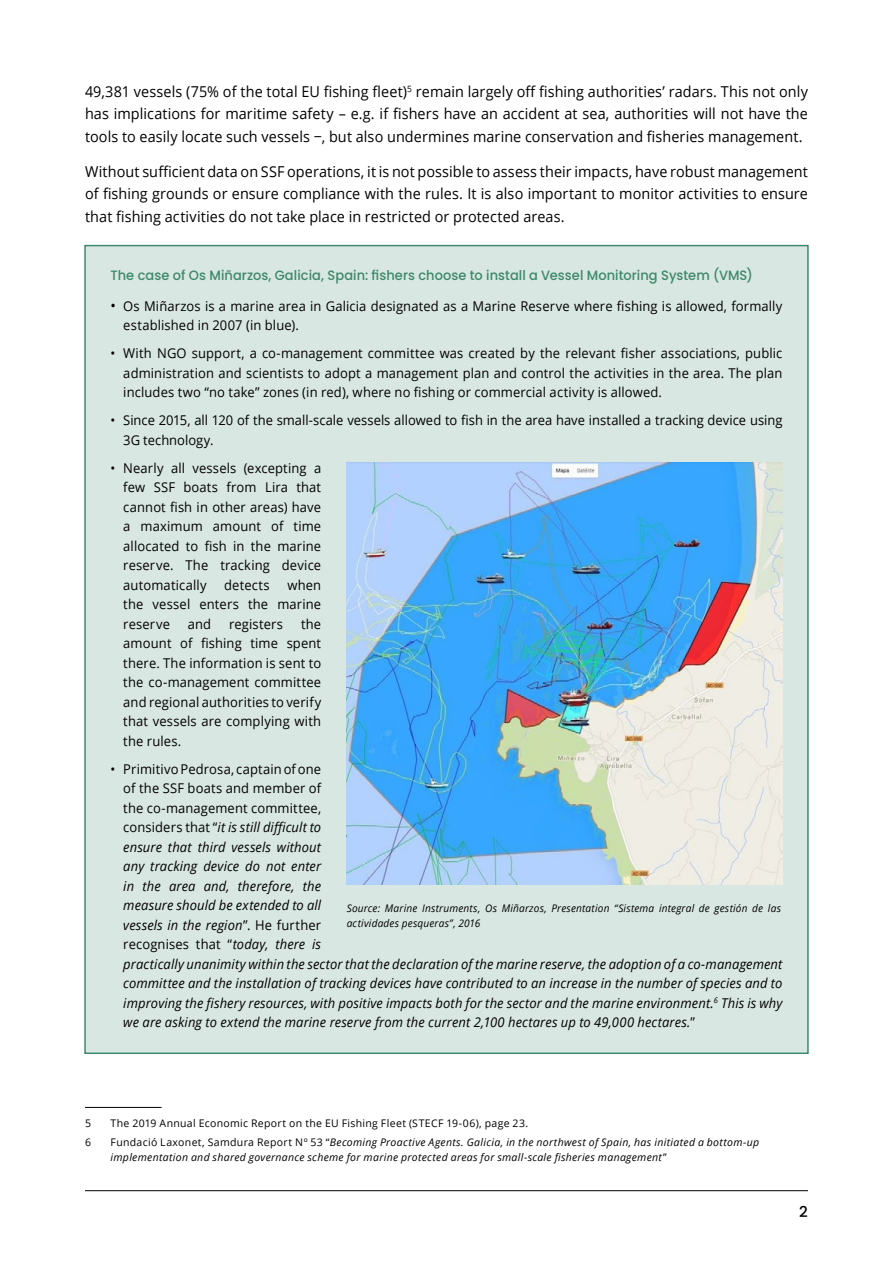
<style>
.page{position:relative;width:893px;height:1263px;background:#fff}
.page>*{position:absolute;margin:0;border:0;box-sizing:border-box;transform-origin:0 0}
.t1{font:15px/22.5px "Open Sans";letter-spacing:.005em;color:#000;text-align:justify;scale:.96 1}
.t2{font:500 15px "Poppins";color:#000}
.t3{font:13.5px/19.5px "Open Sans";letter-spacing:.01em;color:#000;text-align:justify;scale:.96 1}
.t4{font:italic 13.5px/19.5px "Open Sans";letter-spacing:.01em;color:#000;scale:.96 1}
.t5{font:500 13.5px "Poppins";letter-spacing:.005em;color:#3d886a;scale:.96 1}
.t6{font:italic 10.5px/15px "Open Sans";letter-spacing:.025em;color:#000}
.t7{font:italic 10.5px/15px "Open Sans";letter-spacing:.025em;color:#000;scale:.96 1}
.t8{font:10.5px "Open Sans";letter-spacing:.03em;color:#000}
.s1{font-size:15px}
.s2{font-style:normal}
</style>
<div class="page">
<hr style="left:85px;top:1190px;width:723px;height:1px;background:#000">
<div style="left:84px;top:245px;width:725px;height:809px;background:#d8e7e1;border:1px solid #3d886a"></div>
<hr style="left:85px;top:1107px;width:77px;height:1px;background:#000">
<img style="left:347px;top:462px;width:435px;height:423px">
<p class="t1" style="left:85px;top:79px;width:754px">49,381 vessels (75% of the total EU fishing fleet)<sup>5</sup> remain largely off fishing authorities’ radars. This not only has implications for maritime safety – e.g. if fishers have an accident at sea, authorities will not have the tools to easily locate such vessels −, but also undermines marine conservation and fisheries management.</p>
<p class="t1" style="left:85px;top:160px;width:754px">Without sufficient data on SSF operations, it is not possible to assess their impacts, have robust management of fishing grounds or ensure compliance with the rules. It is also important to monitor activities to ensure that fishing activities do not take place in restricted or protected areas.</p>
<p class="t5" style="left:111px;top:267px;width:671px">The case of Os Miñarzos, Galicia, Spain: fishers choose to install a Vessel Monitoring System (VMS)</p>
<p class="t3" style="left:123px;top:296px;width:688px;text-indent:-13px"><span class="s1">•</span> Os Miñarzos is a marine area in Galicia designated as a Marine Reserve where fishing is allowed, formally established in 2007 (in blue).</p>
<p class="t3" style="left:123px;top:343px;width:688px;text-indent:-13px">• With NGO support, a co-management committee was created by the relevant fisher associations, public administration and scientists to adopt a management plan and control the activities in the area. The plan includes two “no take” zones (in red), where no fishing or commercial activity is allowed.</p>
<p class="t3" style="left:123px;top:410px;width:688px;text-indent:-13px">• Since 2015, all 120 of the small-scale vessels allowed to fish in the area have installed a tracking device using<br>3G technology.</p>
<p class="t3" style="left:123px;top:458px;width:208px;text-indent:-13px">• Nearly all vessels (excepting a few SSF boats from Lira that cannot fish in other areas) have a maximum amount of time allocated to fish in the marine reserve. The tracking device automatically</p>
<p class="t3" style="left:123px;top:574px;width:208px;text-indent:164px">when the vessel enters the marine reserve</p>
<p class="t3" style="left:224px;top:574px;width:49px">detects</p>
<p class="t3" style="left:123px;top:613px;width:208px;text-indent:178px">the amount of fishing time spent there. The information is sent to the co-management committee and regional authorities to verify that vessels are complying with the rules.</p>
<p class="t4" style="left:123px;top:759px;width:688px;text-indent:-13px"><span class="s2">• Primitivo Pedrosa, captain of one<br>of the SSF boats and member of<br>the co-management committee,<br>considers that “</span>it is still difficult to<br>ensure that third vessels without<br>any tracking device do not enter<br>in the area and, therefore, the<br>measure should be extended to all<br>vessels in the region<span class="s2">”. He further<br>recognises that “</span>today, there is<br>practically unanimity within the sector that the declaration of the marine reserve, the adoption of a co-management committee and the installation of tracking devices have contributed to an increase in the number of species and to improving the fishery resources, with positive impacts both for the sector and the marine environment.<sup>6</sup> This is why we are asking to extend the marine reserve from the current 2,100 hectares up to 49,000 hectares.<span class="s2">”</span></p>
<p class="t3" style="left:188px;top:613px;width:26px">and</p>
<p class="t3" style="left:229px;top:613px;width:58px">registers</p>
<p class="t7" style="left:347px;top:901px;width:454px">Source: Marine Instruments, Os Miñarzos, Presentation “Sistema integral de gestión de las actividades pesqueras”, 2016</p>
<p class="t8" style="left:85px;top:1116px;width:8px">5</p>
<p class="t8" style="left:111px;top:1116px;width:419px">The 2019 Annual Economic Report on the EU Fishing Fleet (STECF 19-06), page 23.</p>
<p class="t8" style="left:85px;top:1135px;width:8px">6</p>
<p class="t6" style="left:111px;top:1134px;width:650px"><span class="s2">Fundació Laxonet, Samdura Report Nº 53 “</span>Becoming Proactive Agents. Galicia, in the northwest of Spain, has initiated a bottom-up implementation and shared governance scheme for marine protected areas for small-scale fisheries management<span class="s2">”</span></p>
<p class="t2" style="left:799px;top:1203px;width:10px">2</p>
</div>
